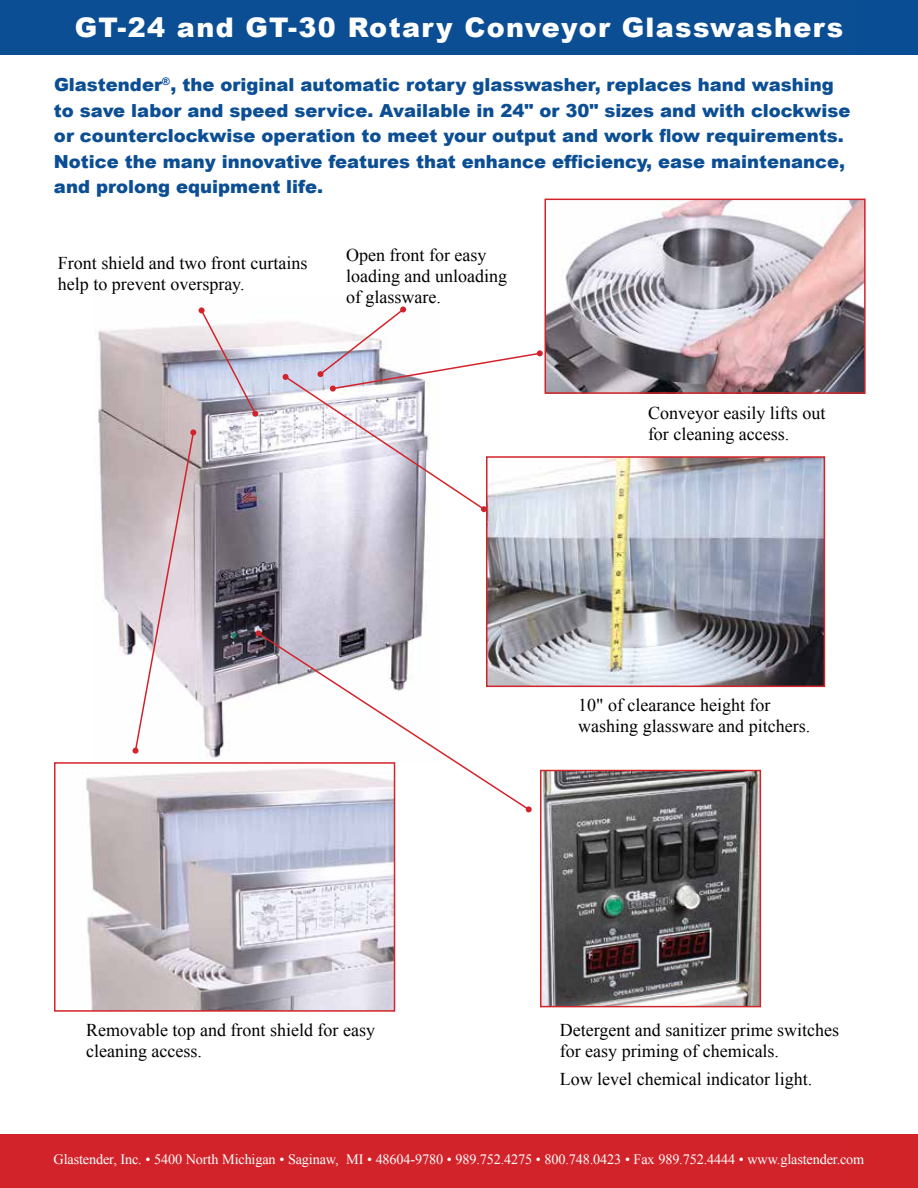
<style>
.page{position:relative;width:918px;height:1188px;background:#fff}
.page>*{position:absolute;margin:0;border:0;box-sizing:border-box;transform-origin:0 0}
.t1{font:900 27px "Arial";letter-spacing:.05em;color:#fff}
.t2{font:18px/21px "Times New Roman";color:#000}
.t3{font:900 18px/25.5px "Arial";color:#0b4e94}
.t4{font:14.25px "Times New Roman";letter-spacing:-.01em;color:#fff}
</style>
<div class="page">
<div style="left:0;top:1135px;width:918px;height:53px;background:#d2232a"></div>
<div style="left:0;top:0;width:918px;height:55px;background:#0b4e94"></div>
<img style="left:489px;top:459px;width:333px;height:225px">
<div style="left:486px;top:456px;width:339px;height:231px;border:2px solid #d2232a"></div>
<img style="left:98px;top:306px;width:328px;height:452px">
<img style="left:543px;top:773px;width:215px;height:231px">
<div style="left:540px;top:770px;width:221px;height:237px;border:2px solid #d32429"></div>
<svg style="left:257px;top:631px;width:274px;height:181px"></svg>
<svg style="left:256px;top:630px;width:6px;height:6px"></svg>
<svg style="left:526px;top:806px;width:6px;height:6px"></svg>
<img style="left:86px;top:765px;width:306px;height:244px">
<div style="left:54px;top:762px;width:341px;height:250px;border:2px solid #d32429"></div>
<img style="left:547px;top:202px;width:316px;height:189px">
<div style="left:544px;top:199px;width:322px;height:195px;border:2px solid #d2232a"></div>
<svg style="left:133px;top:429px;width:63px;height:325px"></svg>
<svg style="left:283px;top:307px;width:260px;height:205px"></svg>
<svg style="left:199px;top:307px;width:59px;height:110px"></svg>
<h1 class="t1" style="left:75px;top:8px;width:770px">GT-24 and GT-30 Rotary Conveyor Glasswashers</h1>
<p class="t3" style="left:54px;top:72px;width:798px">Glastender<sup>®</sup>, the original automatic rotary glasswasher, replaces hand washing to save labor and speed service. Available in 24" or 30" sizes and with clockwise or counterclockwise operation to meet your output and work flow requirements.<br>Notice the many innovative features that enhance efficiency, ease maintenance, and prolong equipment life.</p>
<p class="t2" style="left:58px;top:252px;width:251px">Front shield and two front curtains help to prevent overspray.</p>
<p class="t2" style="left:346px;top:244px;width:162px">Open front for easy loading and unloading of glassware.</p>
<p class="t2" style="left:648px;top:403px;width:179px">Conveyor easily lifts out for cleaning access.</p>
<p class="t2" style="left:578px;top:694px;width:233px">10" of clearance height for washing glassware and pitchers.</p>
<p class="t2" style="left:86px;top:1019px;width:290px">Removable top and front shield for easy cleaning access.</p>
<p class="t2" style="left:560px;top:1019px;width:281px">Detergent and sanitizer prime switches for easy priming of chemicals.</p>
<p class="t2" style="left:560px;top:1068px;width:254px">Low level chemical indicator light.</p>
<p class="t4" style="left:54px;top:1150px;width:812px">Glastender, Inc. • 5400 North Michigan • Saginaw, MI • 48604-9780 • 989.752.4275 • 800.748.0423 • Fax 989.752.4444 • www.glastender.com</p>
</div>
